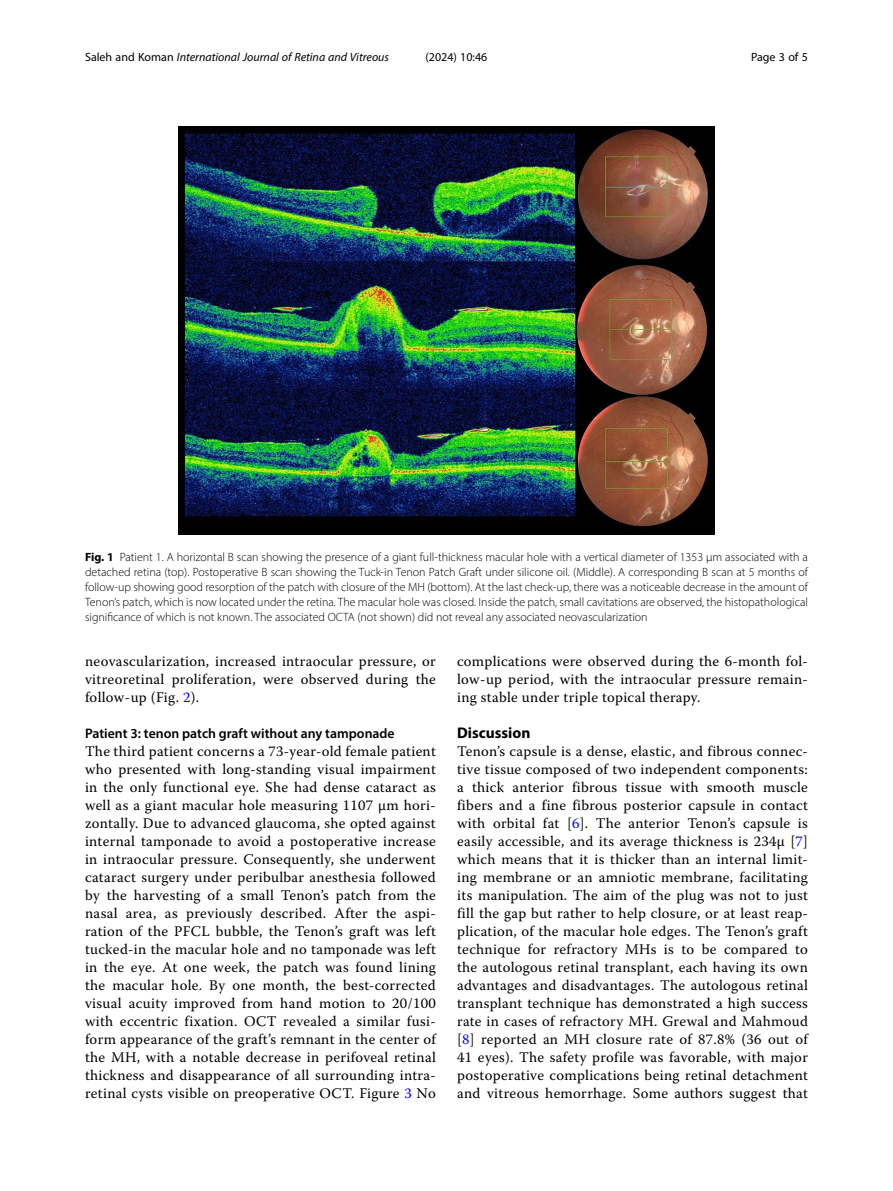
<style>
.page{position:relative;width:893px;height:1191px;background:#fff}
.page>*{position:absolute;margin:0;border:0;box-sizing:border-box;transform-origin:0 0}
.Head_1{font:700 15.45px "Myriad Pro";color:#000}
.Body_Text{font:14.7px/18px "Warnock Pro";letter-spacing:.02em;color:#000;text-align:justify}
.Head_2{font:600 13.8px "Myriad Pro";color:#000}
.Figure_Caption{font:300 12px/15px "Myriad Pro";color:#000;text-align:justify}
.t1{font:italic 12px "Myriad Pro";color:#000}
.t2{font:12px "Myriad Pro";color:#000}
.s1{font-style:normal}
.s2{font-weight:700}
.s3{color:#00f}
</style>
<div class="page">
<img style="left:178px;top:126px;width:536px;height:408px">
<p class="t1" style="left:85px;top:50px;width:305px"><span class="s1">Saleh and Koman</span> International Journal of Retina and Vitreous</p>
<p class="t2" style="left:425px;top:50px;width:63px">(2024) 10:46</p>
<p class="t2" style="left:751px;top:50px;width:58px">Page 3 of 5</p>
<p class="Figure_Caption" style="left:85px;top:550px;width:724px"><span class="s2">Fig. 1</span> Patient 1. A horizontal B scan showing the presence of a giant full-thickness macular hole with a vertical diameter of 1353 μm associated with a detached retina (top). Postoperative B scan showing the Tuck-in Tenon Patch Graft under silicone oil. (Middle). A corresponding B scan at 5 months of follow-up showing good resorption of the patch with closure of the MH (bottom). At the last check-up, there was a noticeable decrease in the amount of Tenon’s patch, which is now located under the retina. The macular hole was closed. Inside the patch, small cavitations are observed, the histopathological significance of which is not known. The associated OCTA (not shown) did not reveal any associated neovascularization</p>
<p class="Body_Text" style="left:85px;top:652px;width:352px">neovascularization, increased intraocular pressure, or vitreoretinal proliferation, were observed during the follow-up (Fig. <span class="s3">2</span>).</p>
<p class="Head_2" style="left:85px;top:725px;width:311px">Patient 3: tenon patch graft without any tamponade</p>
<p class="Body_Text" style="left:85px;top:742px;width:352px">The third patient concerns a 73-year-old female patient who presented with long-standing visual impairment in the only functional eye. She had dense cataract as well as a giant macular hole measuring 1107 μm hori&shy;zontally. Due to advanced glaucoma, she opted against internal tamponade to avoid a postoperative increase in intraocular pressure. Consequently, she underwent cataract surgery under peribulbar anesthesia followed by the harvesting of a small Tenon’s patch from the nasal area, as previously described. After the aspi&shy;ration of the PFCL bubble, the Tenon’s graft was left tucked-in the macular hole and no tamponade was left in the eye. At one week, the patch was found lining the macular hole. By one month, the best-corrected visual acuity improved from hand motion to 20/100 with eccentric fixation. OCT revealed a similar fusi&shy;form appearance of the graft’s remnant in the center of the MH, with a notable decrease in perifoveal retinal thickness and disappearance of all surrounding intra&shy;retinal cysts visible on preoperative OCT. Figure <span class="s3">3</span> No</p>
<p class="Body_Text" style="left:457px;top:652px;width:352px">complications were observed during the 6-month fol&shy;low-up period, with the intraocular pressure remain&shy;ing stable under triple topical therapy.</p>
<p class="Head_1" style="left:457px;top:723px;width:75px">Discussion</p>
<p class="Body_Text" style="left:457px;top:742px;width:352px">Tenon’s capsule is a dense, elastic, and fibrous connec&shy;tive tissue composed of two independent components: a thick anterior fibrous tissue with smooth muscle fibers and a fine fibrous posterior capsule in contact with orbital fat [<span class="s3">6</span>]. The anterior Tenon’s capsule is easily accessible, and its average thickness is 234µ [<span class="s3">7</span>] which means that it is thicker than an internal limit&shy;ing membrane or an amniotic membrane, facilitating its manipulation. The aim of the plug was not to just fill the gap but rather to help closure, or at least reap&shy;plication, of the macular hole edges. The Tenon’s graft technique for refractory MHs is to be compared to the autologous retinal transplant, each having its own advantages and disadvantages. The autologous retinal transplant technique has demonstrated a high success rate in cases of refractory MH. Grewal and Mahmoud [<span class="s3">8</span>] reported an MH closure rate of 87.8% (36 out of 41 eyes). The safety profile was favorable, with major postoperative complications being retinal detachment and vitreous hemorrhage. Some authors suggest that</p>
</div>
